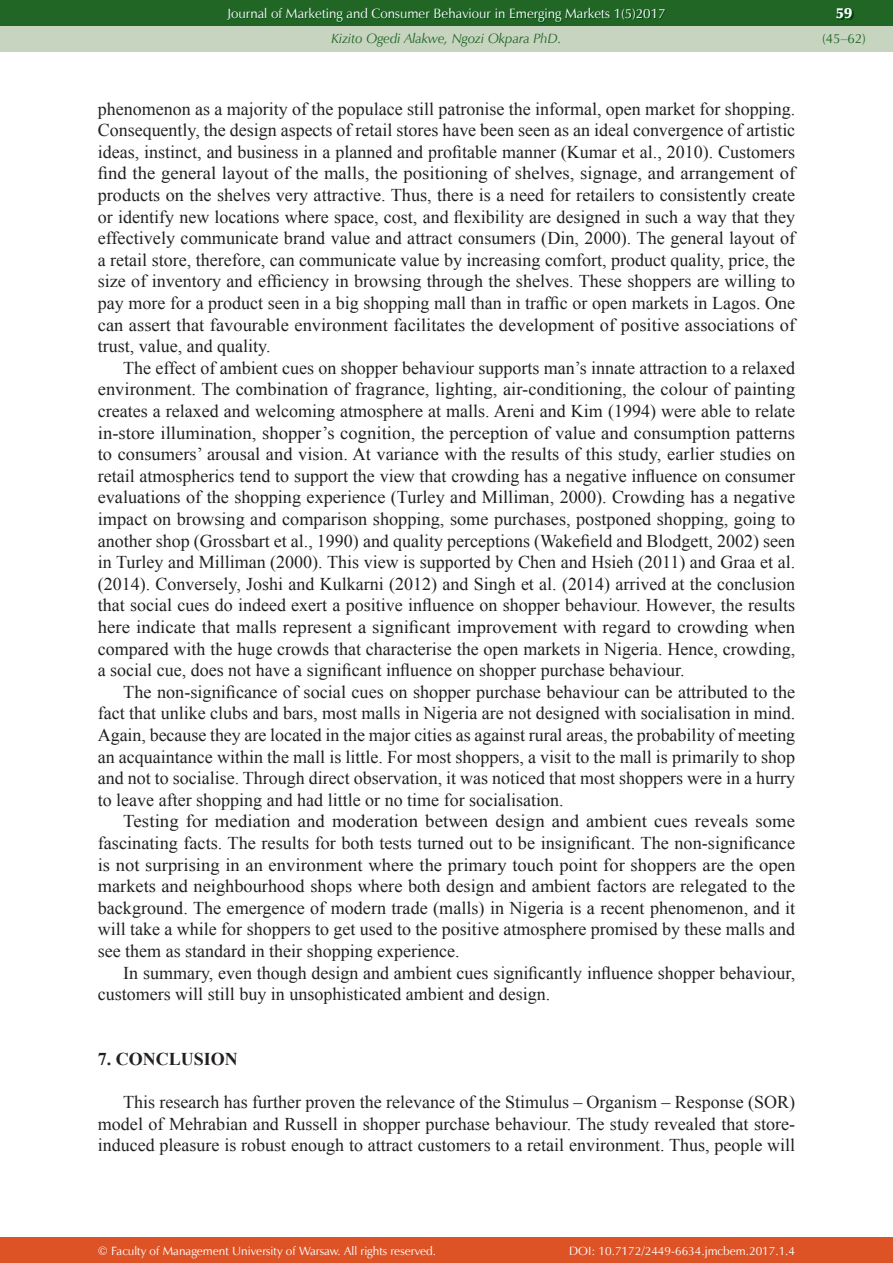
<style>
.page{position:relative;width:893px;height:1263px;background:#fff}
.page>*{position:absolute;margin:0;border:0;box-sizing:border-box;transform-origin:0 0}
.t1{font:18px/21.6px "Times New Roman";color:#231f20;text-align:justify}
.t2{font:18px/21.6px "Times New Roman";color:#231f20;text-align:justify;scale:1.04 1}
.t3{font:700 18px "Times New Roman";color:#231f20}
.t4{font:15px "Zapf Humnst Ult EU";color:#fff}
.t5{font:13.5px "Zapf Humnst EU";color:#fff}
.t6{font:italic 13.5px "Zapf Humnst EU";color:#226625}
.t7{font:13.5px "Zapf Humnst EU";color:#226625}
.t8{font:12px "Zapf Humnst EU";color:#fff}
</style>
<div class="page">
<div style="left:0;top:0;width:893px;height:51px;background:#c6d4c0"></div>
<div style="left:0;top:1237px;width:893px;height:26px;background:#dd5326"></div>
<div style="left:0;top:0;width:893px;height:26px;background:#226625"></div>
<img style="left:228px;top:9px;width:438px;height:14px">
<img style="left:837px;top:10px;width:16px;height:10px">
<p class="t5" style="left:227px;top:5px;width:440px">Journal of Marketing and Consumer Behaviour in Emerging Markets 1(5)2017</p>
<p class="t6" style="left:332px;top:30px;width:231px">Kizito Ogedi Alakwe, Ngozi Okpara PhD.</p>
<p class="t1" style="left:98px;top:98px;width:699px">phenomenon as a majority of the populace still patronise the informal, open market for shopping.<br>Consequently, the design aspects of retail stores have been seen as an ideal convergence of artistic ideas, instinct, and business in a planned and profitable manner (Kumar et al., 2010). Customers find the general layout of the malls, the positioning of shelves, signage, and arrangement of products on the shelves very attractive. Thus, there is a need for retailers to consistently create or identify new locations where space, cost, and flexibility are designed in such a way that they effectively communicate brand value and attract consumers (Din, 2000). The general layout of a retail store, therefore, can communicate value by increasing comfort, product quality, price, the size of inventory and efficiency in browsing through the shelves. These shoppers are willing to pay more for a product seen in a big shopping mall than in traffic or open markets in Lagos. One can assert that favourable environment facilitates the development of positive associations of trust, value, and quality.</p>
<p class="t1" style="left:98px;top:357px;width:699px;text-indent:26px">The effect of ambient cues on shopper behaviour supports man’s innate attraction to a relaxed environment. The combination of fragrance, lighting, air-conditioning, the colour of painting creates a relaxed and welcoming atmosphere at malls. Areni and Kim (1994) were able to relate in-store illumination, shopper’s cognition, the perception of value and consumption patterns to consumers’ arousal and vision. At variance with the results of this study, earlier studies on retail atmospherics tend to support the view that crowding has a negative influence on consumer evaluations of the shopping experience (Turley and Milliman, 2000). Crowding has a negative impact on browsing and comparison shopping, some purchases, postponed shopping, going to another shop (Grossbart et al., 1990) and quality perceptions (Wakefield and Blodgett, 2002) seen in Turley and Milliman (2000). This view is supported by Chen and Hsieh (2011) and Graa et al. (2014). Conversely, Joshi and Kulkarni (2012) and Singh et al. (2014) arrived at the conclusion that social cues do indeed exert a positive influence on shopper behaviour. However, the results here indicate that malls represent a significant improvement with regard to crowding when compared with the huge crowds that characterise the open markets in Nigeria. Hence, crowding, a social cue, does not have a significant influence on shopper purchase behaviour.</p>
<p class="t1" style="left:98px;top:681px;width:699px;text-indent:26px">The non-significance of social cues on shopper purchase behaviour can be attributed to the fact that unlike clubs and bars, most malls in Nigeria are not designed with socialisation in mind.<br>Again, because they are located in the major cities as against rural areas, the probability of meeting an acquaintance within the mall is little. For most shoppers, a visit to the mall is primarily to shop and not to socialise. Through direct observation, it was noticed that most shoppers were in a hurry to leave after shopping and had little or no time for socialisation.</p>
<p class="t2" style="left:98px;top:810px;width:672px;text-indent:26px">Testing for mediation and moderation between design and ambient cues reveals some fascinating facts. The results for both tests turned out to be insignificant. The non-significance is not surprising in an environment where the primary touch point for shoppers are the open markets and neighbourhood shops where both design and ambient factors are relegated to the background. The emergence of modern trade (malls) in Nigeria is a recent phenomenon, and it will take a while for shoppers to get used to the positive atmosphere promised by these malls and see them as standard in their shopping experience.</p>
<p class="t1" style="left:98px;top:962px;width:699px;text-indent:26px">In summary, even though design and ambient cues significantly influence shopper behaviour, customers will still buy in unsophisticated ambient and design.</p>
<p class="t3" style="left:98px;top:1049px;width:142px">7. CONCLUSION</p>
<p class="t1" style="left:98px;top:1091px;width:699px;text-indent:26px">This research has further proven the relevance of the Stimulus – Organism – Response (SOR) model of Mehrabian and Russell in shopper purchase behaviour. The study revealed that store&shy;induced pleasure is robust enough to attract customers to a retail environment. Thus, people will</p>
<p class="t4" style="left:836px;top:4px;width:18px">59</p>
<p class="t7" style="left:822px;top:30px;width:45px">(45–62)</p>
<p class="t8" style="left:98px;top:1243px;width:340px">© Faculty of Management University of Warsaw. All rights reserved.</p>
<p class="t8" style="left:569px;top:1243px;width:227px">DOI: 10.7172/2449-6634.jmcbem.2017.1.4</p>
</div>
